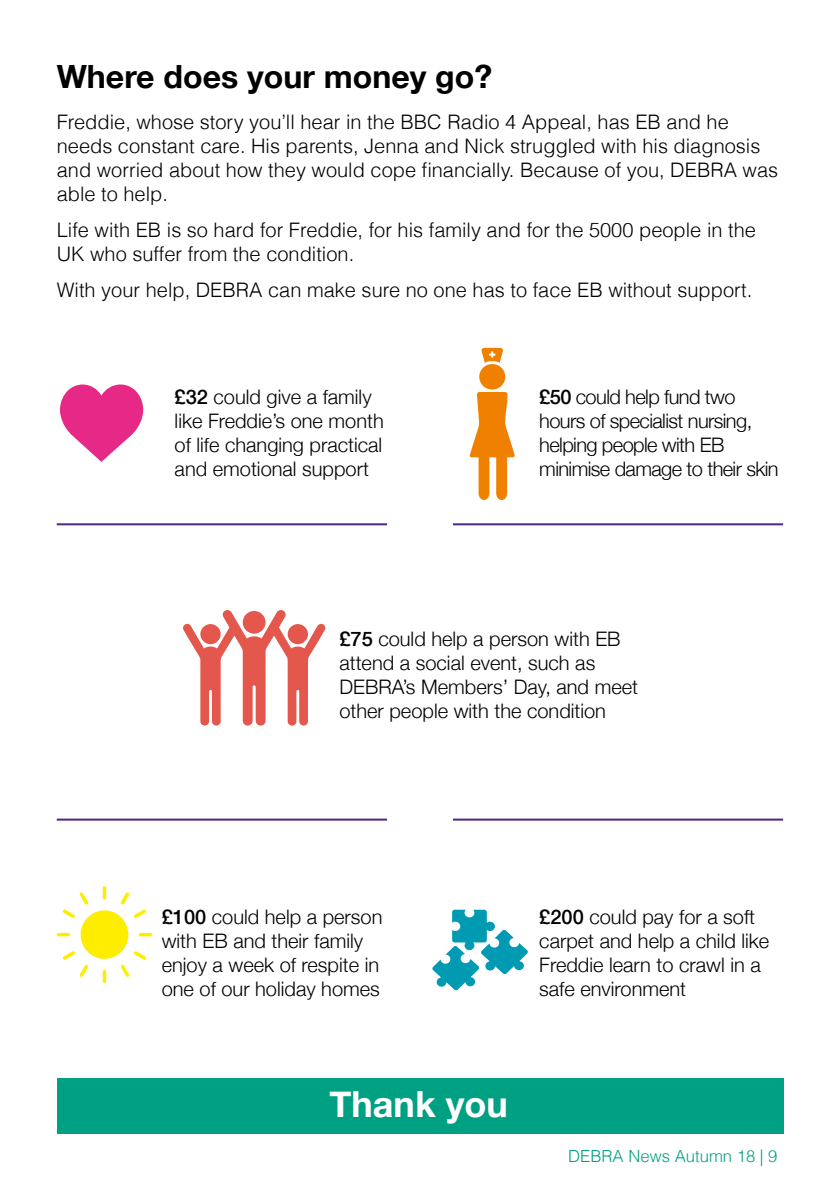
<style>
.page{position:relative;width:840px;height:1191px;background:#fff}
.page>*{position:absolute;margin:0;border:0;box-sizing:border-box;transform-origin:0 0}
.t1{font:700 36px "Helvetica Neue";color:#fff}
.t2{font:700 32px "Helvetica Neue";color:#000}
.t3{font:300 20px/24px "Helvetica";color:#000}
.t4{font:300 20px/24px "Helvetica Neue";color:#000}
.t5{font:300 20px/24px "Helvetica Neue";letter-spacing:-.03em;color:#000}
.t6{font:300 16.6px "Helvetica";color:#00a083}
.s1{font-weight:500}
</style>
<div class="page">
<div style="left:57px;top:1078px;width:726px;height:56px;background:#00a083"></div>
<svg style="left:183px;top:610px;width:142px;height:115px"></svg>
<svg style="left:481px;top:348px;width:21px;height:15px"></svg>
<svg style="left:469px;top:392px;width:45px;height:108px"></svg>
<div style="left:479px;top:364px;width:26px;height:25px;background:#f08100;border-radius:50%"></div>
<hr style="left:57px;top:523px;width:330px;height:2px;background:#4e2583">
<hr style="left:452px;top:523px;width:330px;height:2px;background:#4e2583">
<svg style="left:60px;top:384px;width:83px;height:78px"></svg>
<hr style="left:57px;top:818px;width:330px;height:2px;background:#4e2583">
<hr style="left:452px;top:818px;width:330px;height:2px;background:#4e2583">
<svg style="left:57px;top:886px;width:95px;height:97px"></svg>
<svg style="left:432px;top:909px;width:96px;height:81px"></svg>
<h2 class="t2" style="left:57px;top:57px;width:437px">Where does your money go?</h2>
<p class="t3" style="left:57px;top:110px;width:722px">Freddie, whose story you’ll hear in the BBC Radio 4 Appeal, has EB and he needs constant care. His parents, Jenna and Nick struggled with his diagnosis and worried about how they would cope financially. Because of you, DEBRA was able to help.</p>
<p class="t3" style="left:57px;top:218px;width:700px">Life with EB is so hard for Freddie, for his family and for the 5000 people in the<br>UK who suffer from the condition.</p>
<p class="t3" style="left:57px;top:278px;width:696px">With your help, DEBRA can make sure no one has to face EB without support.</p>
<p class="t4" style="left:174px;top:385px;width:210px"><span class="s1">£32</span> could give a family like Freddie’s one month of life changing practical and emotional support</p>
<p class="t5" style="left:539px;top:385px;width:241px"><span class="s1">£50</span> could help fund two hours of specialist nursing, helping people with EB minimise damage to their skin</p>
<p class="t4" style="left:339px;top:626px;width:300px"><span class="s1">£75</span> could help a person with EB attend a social event, such as<br>DEBRA’s Members’ Day, and meet other people with the condition</p>
<p class="t4" style="left:162px;top:904px;width:222px"><span class="s1">£100</span> could help a person with EB and their family enjoy a week of respite in one of our holiday homes</p>
<p class="t4" style="left:539px;top:904px;width:231px"><span class="s1">£200</span> could pay for a soft carpet and help a child like<br>Freddie learn to crawl in a safe environment</p>
<h1 class="t1" style="left:329px;top:1081px;width:180px">Thank you</h1>
<p class="t6" style="left:568px;top:1145px;width:211px">DEBRA News Autumn 18 | 9</p>
</div>
